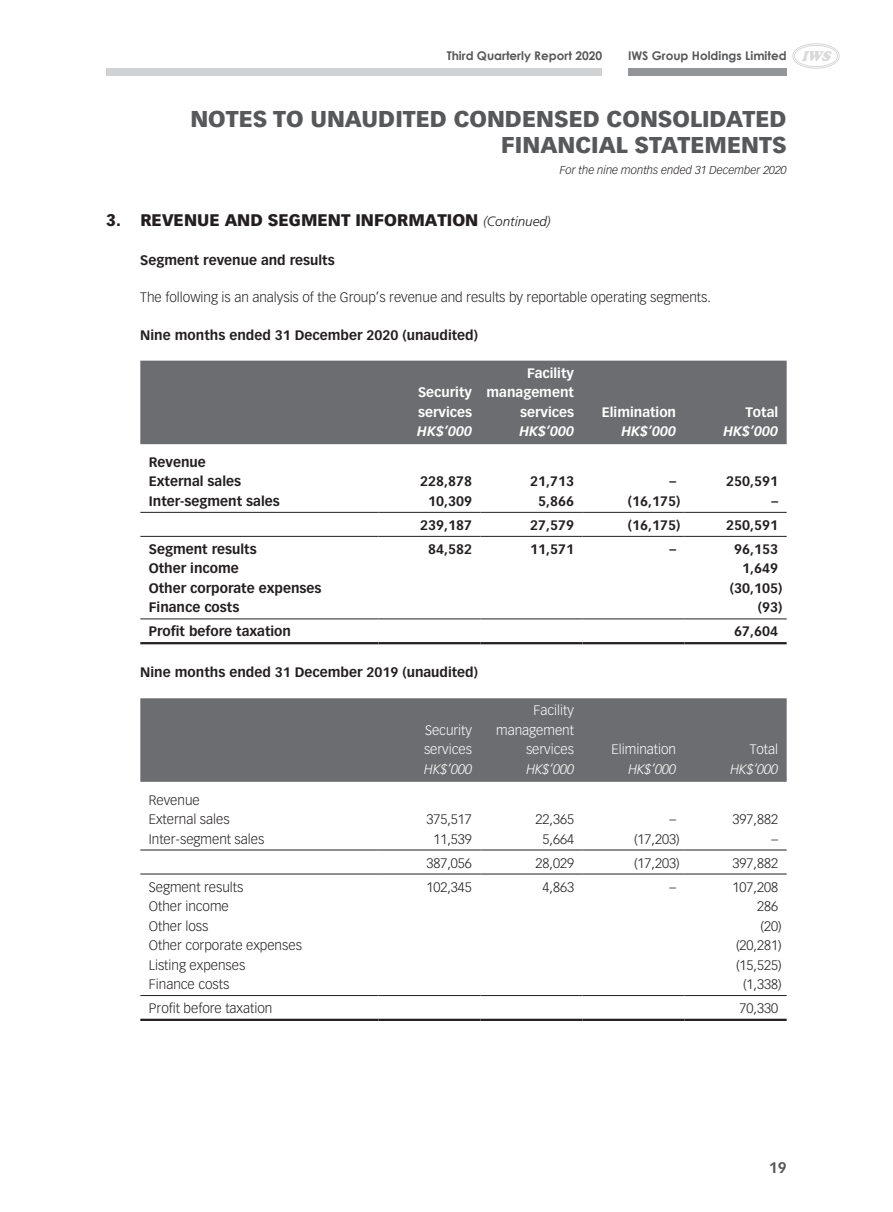
<style>
.page{position:relative;width:893px;height:1212px;background:#fff}
.page>*{position:absolute;margin:0;border:0;box-sizing:border-box;transform-origin:0 0}
.t1{font:900 22.5px/25.5px "Vectora LT Std";color:#57585a;text-align:right}
.t2{font:900 16.5px "Vectora LT Std";color:#231f20}
.t3{font:700 15px "Vectora LT Std";color:#57585a}
.t4{font:300 13.5px/19.5px "Vectora LT Std";color:#231f20}
.t5{font:700 13.5px/19.5px "Vectora LT Std";color:#231f20}
.t6{font:700 13.5px/19.5px "Vectora LT Std";color:#fff;text-align:justify}
.t7{font:300 13.5px "Vectora LT Std";color:#fff}
.t8{font:italic 700 13.5px "Vectora LT Std";color:#fff}
.t9{font:italic 300 13.5px "Vectora LT Std";color:#fff}
.t10{font:700 12px "Century Gothic";color:#57585a}
.t11{font:italic 300 11.25px "Vectora LT Std";color:#231f20}
.s1{font-family:"Frutiger LT Std";font-weight:300;font-style:italic;font-size:13.5px}
</style>
<div class="page">
<div style="left:106px;top:68px;width:496px;height:7px;background:#d1d2d4"></div>
<div style="left:628px;top:68px;width:159px;height:7px;background:#939598"></div>
<img style="left:792px;top:43px;width:48px;height:26px">
<div style="left:140px;top:361px;width:647px;height:83px;background:#6c6d70"></div>
<hr style="left:140px;top:512px;width:238px;height:1px;background:#231f20">
<hr style="left:378px;top:512px;width:102px;height:1px;background:#231f20">
<hr style="left:480px;top:512px;width:103px;height:1px;background:#231f20">
<hr style="left:583px;top:512px;width:102px;height:1px;background:#231f20">
<hr style="left:685px;top:512px;width:102px;height:1px;background:#231f20">
<hr style="left:140px;top:536px;width:238px;height:1px;background:#231f20">
<hr style="left:378px;top:536px;width:102px;height:1px;background:#231f20">
<hr style="left:480px;top:536px;width:103px;height:1px;background:#231f20">
<hr style="left:583px;top:536px;width:102px;height:1px;background:#231f20">
<hr style="left:685px;top:536px;width:102px;height:1px;background:#231f20">
<hr style="left:140px;top:618px;width:238px;height:1px;background:#231f20">
<hr style="left:378px;top:618px;width:102px;height:1px;background:#231f20">
<hr style="left:480px;top:618px;width:103px;height:1px;background:#231f20">
<hr style="left:583px;top:618px;width:102px;height:1px;background:#231f20">
<hr style="left:685px;top:618px;width:102px;height:1px;background:#231f20">
<hr style="left:140px;top:642px;width:238px;height:2px;background:#231f20">
<hr style="left:378px;top:642px;width:102px;height:2px;background:#231f20">
<hr style="left:480px;top:642px;width:103px;height:2px;background:#231f20">
<hr style="left:583px;top:642px;width:102px;height:2px;background:#231f20">
<hr style="left:685px;top:642px;width:102px;height:2px;background:#231f20">
<div style="left:140px;top:698px;width:647px;height:84px;background:#6c6d70"></div>
<hr style="left:140px;top:850px;width:238px;height:1px;background:#231f20">
<hr style="left:378px;top:850px;width:102px;height:1px;background:#231f20">
<hr style="left:480px;top:850px;width:103px;height:1px;background:#231f20">
<hr style="left:583px;top:850px;width:102px;height:1px;background:#231f20">
<hr style="left:685px;top:850px;width:102px;height:1px;background:#231f20">
<hr style="left:140px;top:874px;width:238px;height:1px;background:#231f20">
<hr style="left:378px;top:874px;width:102px;height:1px;background:#231f20">
<hr style="left:480px;top:874px;width:103px;height:1px;background:#231f20">
<hr style="left:583px;top:874px;width:102px;height:1px;background:#231f20">
<hr style="left:685px;top:874px;width:102px;height:1px;background:#231f20">
<hr style="left:140px;top:995px;width:238px;height:1px;background:#231f20">
<hr style="left:378px;top:995px;width:102px;height:1px;background:#231f20">
<hr style="left:480px;top:995px;width:103px;height:1px;background:#231f20">
<hr style="left:583px;top:995px;width:102px;height:1px;background:#231f20">
<hr style="left:685px;top:995px;width:102px;height:1px;background:#231f20">
<hr style="left:140px;top:1019px;width:238px;height:2px;background:#231f20">
<hr style="left:378px;top:1019px;width:102px;height:2px;background:#231f20">
<hr style="left:480px;top:1019px;width:103px;height:2px;background:#231f20">
<hr style="left:583px;top:1019px;width:102px;height:2px;background:#231f20">
<hr style="left:685px;top:1019px;width:102px;height:2px;background:#231f20">
<p class="t10" style="left:447px;top:46px;width:157px">Third Quarterly Report 2020</p>
<p class="t10" style="left:628px;top:46px;width:160px">IWS Group Holdings Limited</p>
<h1 class="t1" style="left:190px;top:106px;width:598px">NOTES TO UNAUDITED CONDENSED CONSOLIDATED<br>FINANCIAL STATEMENTS</h1>
<p class="t11" style="left:560px;top:163px;width:228px">For the nine months ended 31 December 2020</p>
<p class="t2" style="left:106px;top:210px;width:446px">3. REVENUE AND SEGMENT INFORMATION <span class="s1">(Continued)</span></p>
<p class="t5" style="left:140px;top:250px;width:196px">Segment revenue and results</p>
<p class="t4" style="left:140px;top:288px;width:572px">The following is an analysis of the Group’s revenue and results by reportable operating segments.</p>
<p class="t5" style="left:140px;top:325px;width:339px">Nine months ended 31 December 2020 (unaudited)</p>
<p class="t6" style="left:418px;top:363px;width:158px;text-indent:109px">Facility Security management services</p>
<p class="t6" style="left:520px;top:402px;width:56px">services</p>
<p class="t6" style="left:602px;top:402px;width:76px">Elimination</p>
<p class="t6" style="left:745px;top:402px;width:34px">Total</p>
<p class="t5" style="left:149px;top:452px;width:94px">Revenue<br>External sales</p>
<p class="t8" style="left:417px;top:423px;width:56px">HK$’000</p>
<p class="t8" style="left:519px;top:423px;width:56px">HK$’000</p>
<p class="t8" style="left:621px;top:423px;width:56px">HK$’000</p>
<p class="t8" style="left:723px;top:423px;width:56px">HK$’000</p>
<p class="t5" style="left:420px;top:472px;width:53px">228,878</p>
<p class="t5" style="left:530px;top:472px;width:45px">21,713</p>
<p class="t5" style="left:669px;top:472px;width:8px">–</p>
<p class="t5" style="left:726px;top:472px;width:53px">250,591</p>
<p class="t5" style="left:149px;top:491px;width:132px">Inter-segment sales</p>
<p class="t5" style="left:428px;top:491px;width:45px">10,309</p>
<p class="t5" style="left:538px;top:491px;width:37px">5,866</p>
<p class="t5" style="left:628px;top:491px;width:54px">(16,175)</p>
<p class="t5" style="left:771px;top:491px;width:8px">–</p>
<p class="t5" style="left:420px;top:515px;width:53px">239,187</p>
<p class="t5" style="left:530px;top:515px;width:45px">27,579</p>
<p class="t5" style="left:628px;top:515px;width:54px">(16,175)</p>
<p class="t5" style="left:726px;top:515px;width:53px">250,591</p>
<p class="t5" style="left:149px;top:539px;width:109px">Segment results</p>
<p class="t5" style="left:428px;top:539px;width:45px">84,582</p>
<p class="t5" style="left:530px;top:539px;width:45px">11,571</p>
<p class="t5" style="left:669px;top:539px;width:8px">–</p>
<p class="t5" style="left:734px;top:539px;width:45px">96,153</p>
<p class="t5" style="left:149px;top:559px;width:91px">Other income</p>
<p class="t5" style="left:742px;top:559px;width:37px">1,649</p>
<p class="t5" style="left:149px;top:578px;width:174px">Other corporate expenses</p>
<p class="t5" style="left:730px;top:578px;width:54px">(30,105)</p>
<p class="t5" style="left:149px;top:598px;width:92px">Finance costs</p>
<p class="t5" style="left:758px;top:598px;width:26px">(93)</p>
<p class="t5" style="left:149px;top:622px;width:144px">Profit before taxation</p>
<p class="t5" style="left:734px;top:622px;width:45px">67,604</p>
<p class="t5" style="left:140px;top:663px;width:339px">Nine months ended 31 December 2019 (unaudited)</p>
<p class="t7" style="left:534px;top:703px;width:42px">Facility</p>
<p class="t7" style="left:425px;top:722px;width:49px">Security</p>
<p class="t7" style="left:496px;top:722px;width:79px">management</p>
<p class="t7" style="left:424px;top:742px;width:49px">services</p>
<p class="t7" style="left:526px;top:742px;width:49px">services</p>
<p class="t7" style="left:612px;top:742px;width:66px">Elimination</p>
<p class="t7" style="left:750px;top:742px;width:30px">Total</p>
<p class="t9" style="left:424px;top:761px;width:49px">HK$’000</p>
<p class="t9" style="left:526px;top:761px;width:49px">HK$’000</p>
<p class="t9" style="left:628px;top:761px;width:49px">HK$’000</p>
<p class="t9" style="left:730px;top:761px;width:49px">HK$’000</p>
<p class="t4" style="left:149px;top:790px;width:82px">Revenue<br>External sales</p>
<p class="t4" style="left:426px;top:810px;width:47px">375,517</p>
<p class="t4" style="left:535px;top:810px;width:40px">22,365</p>
<p class="t4" style="left:669px;top:810px;width:8px">–</p>
<p class="t4" style="left:732px;top:810px;width:47px">397,882</p>
<p class="t4" style="left:149px;top:829px;width:117px">Inter-segment sales</p>
<p class="t4" style="left:433px;top:829px;width:40px">11,539</p>
<p class="t4" style="left:542px;top:829px;width:33px">5,664</p>
<p class="t4" style="left:634px;top:829px;width:47px">(17,203)</p>
<p class="t4" style="left:771px;top:829px;width:8px">–</p>
<p class="t4" style="left:426px;top:853px;width:47px">387,056</p>
<p class="t4" style="left:535px;top:853px;width:40px">28,029</p>
<p class="t4" style="left:634px;top:853px;width:47px">(17,203)</p>
<p class="t4" style="left:732px;top:853px;width:47px">397,882</p>
<p class="t4" style="left:149px;top:877px;width:96px">Segment results</p>
<p class="t4" style="left:426px;top:877px;width:47px">102,345</p>
<p class="t4" style="left:542px;top:877px;width:33px">4,863</p>
<p class="t4" style="left:669px;top:877px;width:8px">–</p>
<p class="t4" style="left:732px;top:877px;width:47px">107,208</p>
<p class="t4" style="left:149px;top:897px;width:82px">Other income</p>
<p class="t4" style="left:757px;top:897px;width:23px">286</p>
<p class="t4" style="left:149px;top:916px;width:61px">Other loss</p>
<p class="t4" style="left:761px;top:916px;width:23px">(20)</p>
<p class="t4" style="left:149px;top:936px;width:155px">Other corporate expenses</p>
<p class="t4" style="left:736px;top:936px;width:47px">(20,281)</p>
<p class="t4" style="left:149px;top:955px;width:98px">Listing expenses</p>
<p class="t4" style="left:736px;top:955px;width:47px">(15,525)</p>
<p class="t4" style="left:149px;top:975px;width:82px">Finance costs</p>
<p class="t4" style="left:743px;top:975px;width:40px">(1,338)</p>
<p class="t4" style="left:149px;top:999px;width:125px">Profit before taxation</p>
<p class="t4" style="left:739px;top:999px;width:40px">70,330</p>
<p class="t3" style="left:769px;top:1158px;width:19px">19</p>
</div>
